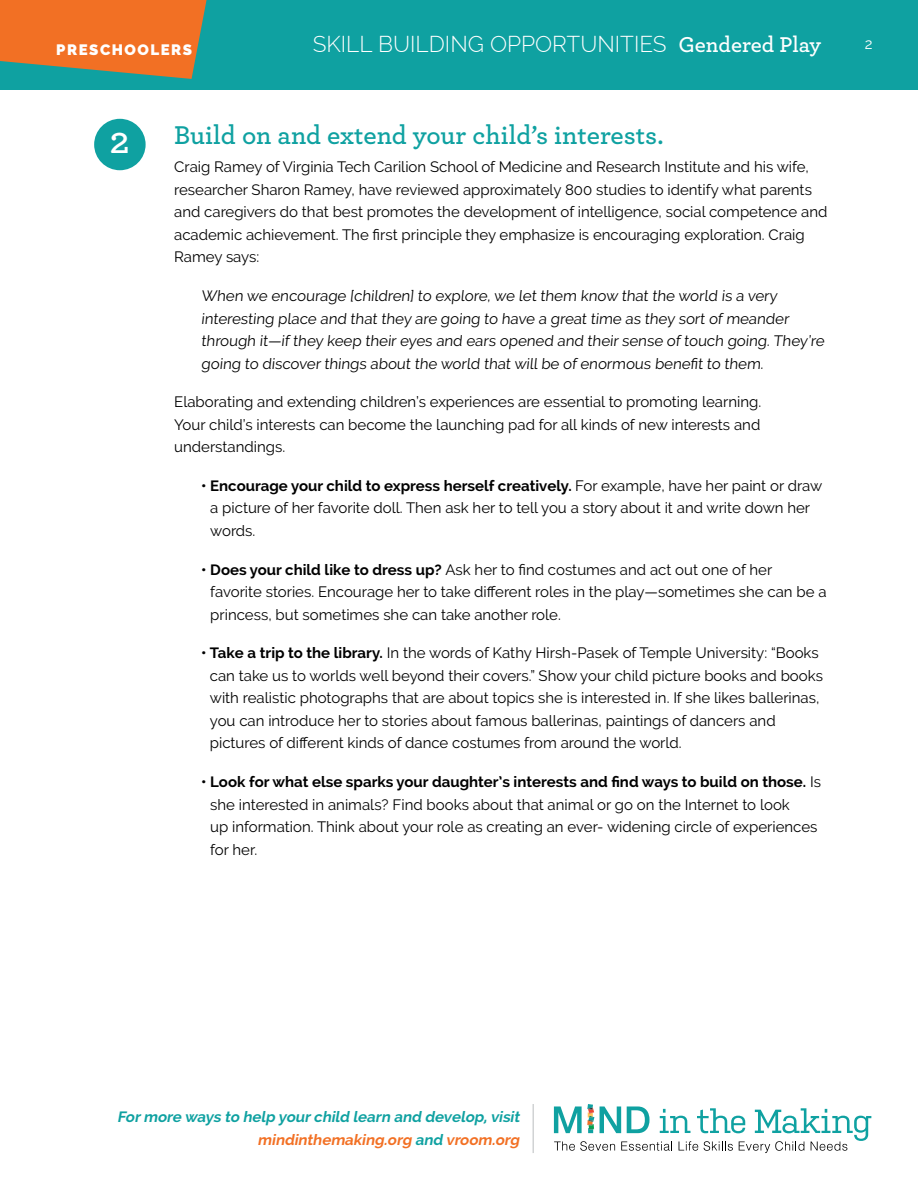
<style>
.page{position:relative;width:918px;height:1188px;background:#fff}
.page>*{position:absolute;margin:0;border:0;box-sizing:border-box;transform-origin:0 0}
.t1{font:600 39px "Archer Pro";color:#fff}
.t2{font:600 27px "Archer Pro";color:#0fa1a1}
.t3{font:300 22.5px "Raleway";color:#fff}
.t4{font:15px/22.5px "Raleway";color:#000}
.t5{font:italic 700 15px/22.5px "Raleway";color:#0fa1a1;text-align:right}
.t6{font:900 15px "Raleway";letter-spacing:.1em;color:#fff}
.t7{font:15px "Raleway";color:#fff}
.s1{font-family:"Archer Pro";font-weight:600}
.s2{font-weight:700}
.s3{color:#f27024}
</style>
<div class="page">
<div style="left:0;top:0;width:918px;height:90px;background:#0fa1a1"></div>
<svg style="left:0;top:0;width:207px;height:79px;background:#d17736"></svg>
<svg style="left:554px;top:1104px;width:317px;height:49px"></svg>
<hr style="left:532px;top:1104px;width:2px;height:49px;background:#d1d3d4">
<div style="left:94px;top:119px;width:52px;height:51px;background:#0fa1a1;border-radius:50%"></div>
<p class="t6" style="left:56px;top:41px;width:137px">PRESCHOOLERS</p>
<h3 class="t3" style="left:313px;top:30px;width:510px">SKILL BUILDING OPPORTUNITIES <span class="s1">Gendered Play</span></h3>
<p class="t7" style="left:865px;top:35px;width:9px">2</p>
<h1 class="t1" style="left:110px;top:111px;width:21px">2</h1>
<h2 class="t2" style="left:174px;top:115px;width:491px">Build on and extend your child’s interests.</h2>
<p class="t4" style="left:174px;top:156px;width:655px">Craig Ramey of Virginia Tech Carilion School of Medicine and Research Institute and his wife, researcher Sharon Ramey, have reviewed approximately 800 studies to identify what parents and caregivers do that best promotes the development of intelligence, social competence and academic achievement. The first principle they emphasize is encouraging exploration. Craig Ramey says:</p>
<p class="t4" style="left:201px;top:284px;width:626px">When we encourage [children] to explore, we let them know that the world is a very interesting place and that they are going to have a great time as they sort of meander through it—if they keep their eyes and ears opened and their sense of touch going. They’re going to discover things about the world that will be of enormous benefit to them.</p>
<p class="t4" style="left:174px;top:391px;width:589px;text-align:justify">Elaborating and extending children’s experiences are essential to promoting learning.<br>Your child’s interests can become the launching pad for all kinds of new interests and understandings.</p>
<p class="t4" style="left:210px;top:474px;width:614px;text-indent:-9px"><span class="s2">• Encourage your child to express herself creatively.</span> For example, have her paint or draw a picture of her favorite doll. Then ask her to tell you a story about it and write down her words.</p>
<p class="t4" style="left:210px;top:558px;width:618px;text-indent:-9px"><span class="s2">• Does your child like to dress up?</span> Ask her to find costumes and act out one of her favorite stories. Encourage her to take different roles in the play—sometimes she can be a princess, but sometimes she can take another role.</p>
<p class="t4" style="left:210px;top:642px;width:615px;text-indent:-9px"><span class="s2">• Take a trip to the library.</span> In the words of Kathy Hirsh-Pasek of Temple University: “Books can take us to worlds well beyond their covers.” Show your child picture books and books with realistic photographs that are about topics she is interested in. If she likes ballerinas, you can introduce her to stories about famous ballerinas, paintings of dancers and pictures of different kinds of dance costumes from around the world.</p>
<p class="t4" style="left:210px;top:770px;width:612px;text-indent:-9px"><span class="s2">• Look for what else sparks your daughter’s interests and find ways to build on those.</span> Is she interested in animals? Find books about that animal or go on the Internet to look<br>up information. Think about your role as creating an ever- widening circle of experiences for her.</p>
<p class="t5" style="left:117px;top:1106px;width:407px">Formore ways to help yourchild learn and develop,visit <span class="s3">mindinthemaking.org</span> and <span class="s3">vroom.org</span></p>
</div>
